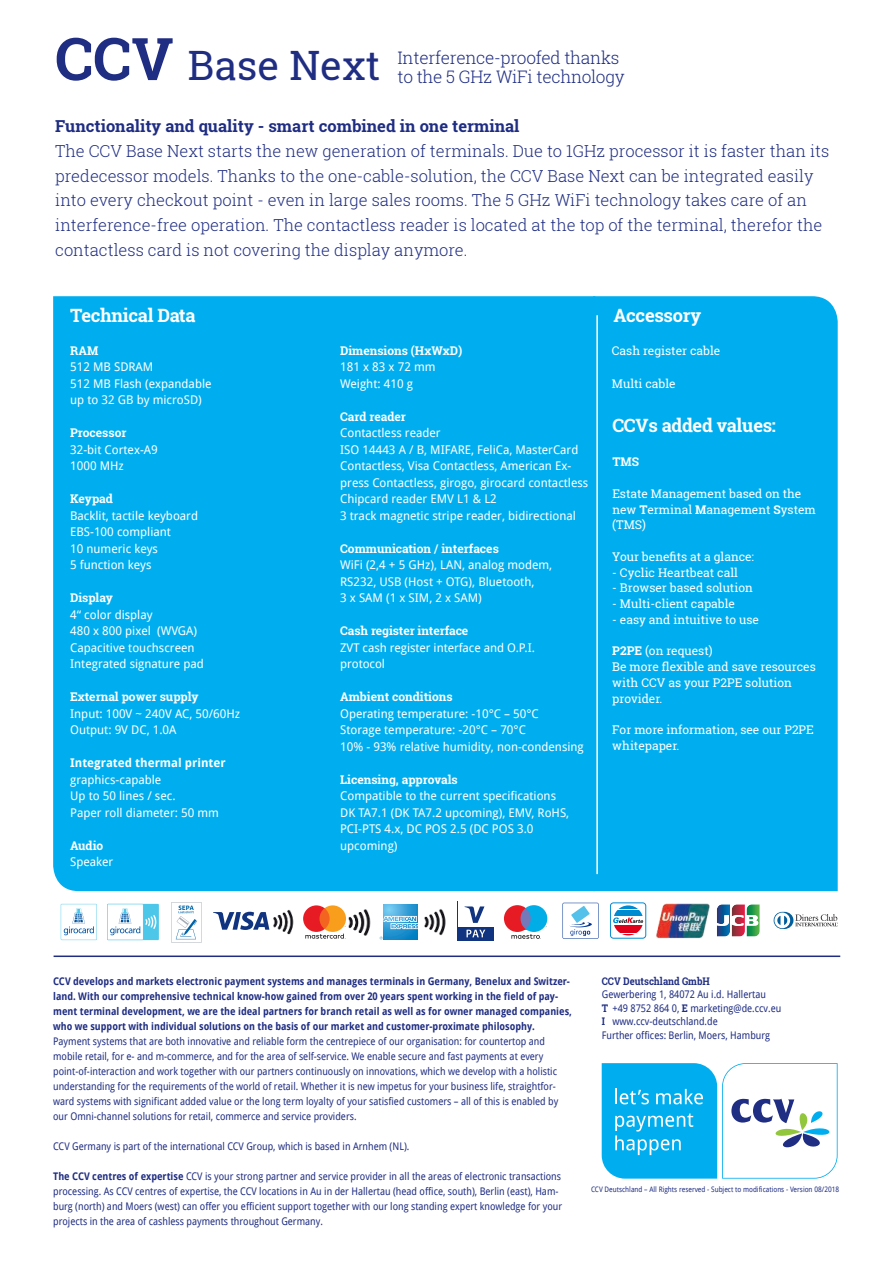
<style>
.page{position:relative;width:893px;height:1263px;background:#fff}
.page>*{position:absolute;margin:0;border:0;box-sizing:border-box;transform-origin:0 0}
.t1{font:40.5px "Roboto Slab";color:#1f2d82}
.t2{font:700 18.3px "Roboto Slab";letter-spacing:-.015em;color:#fff}
.t3{font:300 17.25px/18.6px "Roboto Slab";letter-spacing:-.015em;color:#1f2d82}
.t4{font:300 16.5px/24.8px "Roboto Slab";color:#1f2d82}
.t5{font:700 16.5px "Roboto Slab";color:#1f2d82}
.t6{font:12px/16.5px "Droid Sans";color:#fff}
.t7{font:12px/15.8px "Roboto Slab";color:#fff}
.t8{font:700 12px "Roboto Slab";color:#fff}
.t9{font:700 12px "Droid Sans";color:#fff}
.t10{font:10.5px/15px "Droid Sans";color:#1f2d82;scale:.9 1}
.t11{font:700 10.5px/15px "Droid Sans";color:#1f2d82;scale:.9 1}
.t12{font:700 10.5px "Roboto Slab";color:#1f2d82;scale:.9 1}
.t13{font:7.5px "Droid Sans";color:#1f2d82;scale:.9 1}
.s1{font-weight:700;font-size:58.8px}
.s2{font-weight:700}
.s3{font-family:"Roboto Slab";font-weight:700}
</style>
<div class="page">
<div style="left:53px;top:296px;width:540px;height:595px;background:#00aeef"></div>
<div style="left:593px;top:296px;width:245px;height:595px;background:#00aeef"></div>
<hr style="left:596px;top:315px;width:2px;height:559px;background:#fff">
<hr style="left:54px;top:955px;width:786px;height:2px;background:#1f2d82">
<svg style="left:602px;top:1063px;width:236px;height:115px"></svg>
<svg style="left:61px;top:904px;width:36px;height:36px"></svg>
<svg style="left:171px;top:902px;width:31px;height:41px"></svg>
<div style="left:457px;top:901px;width:37px;height:40px;background:#10347f"></div>
<div style="left:458px;top:902px;width:35px;height:25px;background:#fff"></div>
<svg style="left:464px;top:906px;width:20px;height:17px"></svg>
<svg style="left:466px;top:930px;width:19px;height:7px"></svg>
<img style="left:656px;top:903px;width:53px;height:35px">
<svg style="left:717px;top:904px;width:43px;height:33px"></svg>
<svg style="left:504px;top:905px;width:43px;height:34px"></svg>
<svg style="left:774px;top:912px;width:64px;height:17px"></svg>
<svg style="left:610px;top:903px;width:36px;height:35px"></svg>
<div style="left:610px;top:902px;width:36px;height:36px;border:1px solid #008acf;border-radius:3px"></div>
<svg style="left:613px;top:917px;width:30px;height:6px"></svg>
<hr style="left:613px;top:905px;width:30px;height:2px;background:#008acf">
<hr style="left:613px;top:908px;width:30px;height:1px;background:#008acf">
<hr style="left:613px;top:910px;width:30px;height:1px;background:#008acf">
<hr style="left:613px;top:912px;width:30px;height:1px;background:#008acf">
<hr style="left:613px;top:914px;width:30px;height:2px;background:#008acf">
<hr style="left:613px;top:925px;width:30px;height:1px;background:#e1001a">
<hr style="left:613px;top:927px;width:30px;height:1px;background:#e1001a">
<hr style="left:613px;top:929px;width:30px;height:2px;background:#e1001a">
<hr style="left:613px;top:932px;width:30px;height:1px;background:#e1001a">
<hr style="left:613px;top:934px;width:30px;height:1px;background:#e1001a">
<svg style="left:562px;top:903px;width:37px;height:36px"></svg>
<svg style="left:380px;top:904px;width:38px;height:35px"></svg>
<img style="left:424px;top:909px;width:22px;height:27px">
<svg style="left:213px;top:912px;width:56px;height:18px"></svg>
<img style="left:273px;top:909px;width:21px;height:26px">
<svg style="left:303px;top:905px;width:43px;height:34px"></svg>
<img style="left:348px;top:909px;width:23px;height:27px">
<div style="left:107px;top:904px;width:52px;height:36px;background:#61cdeb"></div>
<svg style="left:143px;top:904px;width:15px;height:36px"></svg>
<svg style="left:107px;top:904px;width:49px;height:36px;background:#bee4f2"></svg>
<h1 class="t1" style="left:55px;top:48px;width:327px"><span class="s1">CCV</span> Base Next</h1>
<h3 class="t3" style="left:398px;top:50px;width:229px">Interference-proofed thanks to the 5 GHz WiFi technology</h3>
<h3 class="t5" style="left:55px;top:119px;width:466px">Functionality and quality - smart combined in one terminal</h3>
<p class="t4" style="left:55px;top:140px;width:776px">The CCV Base Next starts the new generation of terminals. Due to 1GHz processor it is faster than its predecessor models. Thanks to the one-cable-solution, the CCV Base Next can be integrated easily into every checkout point - even in large sales rooms. The 5 GHz WiFi technology takes care of an interference-free operation. The contactless reader is located at the top of the terminal, therefor the contactless card is not covering the display anymore.</p>
<h2 class="t2" style="left:70px;top:307px;width:127px">Technical Data</h2>
<h2 class="t2" style="left:613px;top:307px;width:89px">Accessory</h2>
<p class="t8" style="left:70px;top:345px;width:30px">RAM</p>
<p class="t6" style="left:70px;top:360px;width:143px">512 MB SDRAM<br>512 MB Flash (expandable up to 32 GB by microSD)</p>
<p class="t8" style="left:70px;top:428px;width:58px">Processor</p>
<p class="t6" style="left:70px;top:442px;width:89px">32-bit Cortex-A9<br>1000 MHz</p>
<p class="t8" style="left:70px;top:494px;width:44px">Keypad</p>
<p class="t6" style="left:70px;top:508px;width:129px">Backlit, tactile keyboard<br>EBS-100 compliant<br>10 numeric keys<br>5 function keys</p>
<p class="t8" style="left:70px;top:593px;width:44px">Display</p>
<p class="t6" style="left:70px;top:607px;width:135px">4“ color display<br>480 x 800 pixel (WVGA)<br>Capacitive touchscreen<br>Integrated signature pad</p>
<p class="t8" style="left:70px;top:692px;width:130px">External power supply</p>
<p class="t6" style="left:70px;top:706px;width:172px">Input: 100V ~ 240V AC, 50/60Hz<br>Output: 9V DC, 1.0A</p>
<p class="t9" style="left:70px;top:758px;width:157px">Integrated thermal printer</p>
<p class="t6" style="left:70px;top:772px;width:150px">graphics-capable<br>Up to 50 lines / sec.<br>Paper roll diameter: 50 mm</p>
<p class="t8" style="left:70px;top:840px;width:35px">Audio</p>
<p class="t6" style="left:70px;top:855px;width:45px">Speaker</p>
<p class="t8" style="left:340px;top:345px;width:124px">Dimensions (HxWxD)</p>
<p class="t6" style="left:340px;top:360px;width:97px">181 x 83 x 72 mm<br>Weight: 410 g</p>
<p class="t8" style="left:340px;top:411px;width:67px">Card reader</p>
<p class="t6" style="left:340px;top:426px;width:250px">Contactless reader<br>ISO 14443 A / B, MIFARE, FeliCa, MasterCard Contactless, Visa Contactless, American Ex&shy;press Contactless, girogo, girocard contactless Chipcard reader EMV L1 &amp; L2<br>3 track magnetic stripe reader, bidirectional</p>
<p class="t8" style="left:340px;top:543px;width:160px">Communication / interfaces</p>
<p class="t6" style="left:340px;top:558px;width:214px">WiFi (2,4 + 5 GHz), LAN, analog modem,<br>RS232, USB (Host + OTG), Bluetooth,<br>3 x SAM (1 x SIM, 2 x SAM)</p>
<p class="t8" style="left:340px;top:626px;width:130px">Cash register interface</p>
<p class="t6" style="left:340px;top:640px;width:196px">ZVT cash register interface and O.P.I. protocol</p>
<p class="t8" style="left:340px;top:692px;width:114px">Ambient conditions</p>
<p class="t6" style="left:340px;top:706px;width:245px">Operating temperature: -10°C – 50°C<br>Storage temperature: -20°C – 70°C<br>10% - 93% relative humidity, non-condensing</p>
<p class="t8" style="left:340px;top:774px;width:119px">Licensing, approvals</p>
<p class="t6" style="left:340px;top:789px;width:231px">Compatible to the current specifications<br>DK TA7.1 (DK TA7.2 upcoming), EMV, RoHS,<br>PCI-PTS 4.x, DC POS 2.5 (DC POS 3.0 upcoming)</p>
<p class="t7" style="left:612px;top:343px;width:110px">Cash register cable</p>
<p class="t7" style="left:612px;top:376px;width:65px">Multi cable</p>
<h2 class="t2" style="left:612px;top:417px;width:165px">CCVs added values:</h2>
<p class="t8" style="left:612px;top:457px;width:28px">TMS</p>
<p class="t7" style="left:612px;top:487px;width:205px">Estate Management based on the new <span class="s2">T</span>erminal <span class="s2">M</span>anagement <span class="s2">S</span>ystem (TMS)</p>
<p class="t7" style="left:612px;top:548px;width:143px">Your beneits at a glance:</p>
<p class="t7" style="left:612px;top:565px;width:127px">- Cyclic Heartbeat call</p>
<p class="t7" style="left:612px;top:581px;width:142px">- Browser based solution</p>
<p class="t7" style="left:612px;top:597px;width:124px">- Multi-client capable</p>
<p class="t7" style="left:612px;top:612px;width:148px">- easy and intuitive to use</p>
<p class="t7" style="left:612px;top:644px;width:205px"><span class="s2">P2PE</span> (on request)<br>Be more lexible and save resources with CCV as your P2PE solution provider.</p>
<p class="t7" style="left:612px;top:723px;width:203px">For more information, see our P2PE whitepaper.</p>
<p class="t11" style="left:53px;top:974px;width:578px">CCV develops and markets electronic payment systems and manages terminals in Germany, Benelux and Switzer&shy;land. With our comprehensive technical know-how gained from over 20 years spent working in the field of pay&shy;ment terminal development, we are the ideal partners for branch retail as well as for owner managed companies, who we support with individual solutions on the basis of our market and customer-proximate philosophy.</p>
<p class="t10" style="left:53px;top:1034px;width:563px">Payment systems that are both innovative and reliable form the centrepiece of our organisation: for countertop and mobile retail, for e- and m-commerce, and for the area of self-service. We enable secure and fast payments at every point-of-interaction and work together with our partners continuously on innovations, which we develop with a holistic understanding for the requirements of the world of retail. Whether it is new impetus for your business life, straightfor&shy;ward systems with significant added value or the long term loyalty of your satisfied customers – all of this is enabled by our Omni-channel solutions for retail, commerce and service providers.</p>
<p class="t10" style="left:53px;top:1139px;width:397px">CCV Germany is part of the international CCV Group, which is based in Arnhem (NL).</p>
<p class="t10" style="left:53px;top:1169px;width:567px"><span class="s2">The CCV centres of expertise</span> CCV is your strong partner and service provider in all the areas of electronic transactions processing. As CCV centres of expertise, the CCV locations in Au in der Hallertau (head office, south), Berlin (east), Ham&shy;burg (north) and Moers (west) can offer you efficient support together with our long standing expert knowledge for your projects in the area of cashless payments throughout Germany.</p>
<p class="t12" style="left:602px;top:976px;width:122px">CCV Deutschland GmbH</p>
<p class="t10" style="left:602px;top:988px;width:201px;line-height:13.5px">Gewerbering 1, 84072 Au i.d. Hallertau<br><span class="s3">T</span> +49 8752 864 0, <span class="s3">E</span> marketing@de.ccv.eu <span class="s3">I</span> www.ccv-deutschland.de<br>Further offices: Berlin, Moers, Hamburg</p>
<p class="t13" style="left:591px;top:1186px;width:277px">CCV Deutschland – All Rights reserved - Subject to modifications - Version 08/2018</p>
</div>
